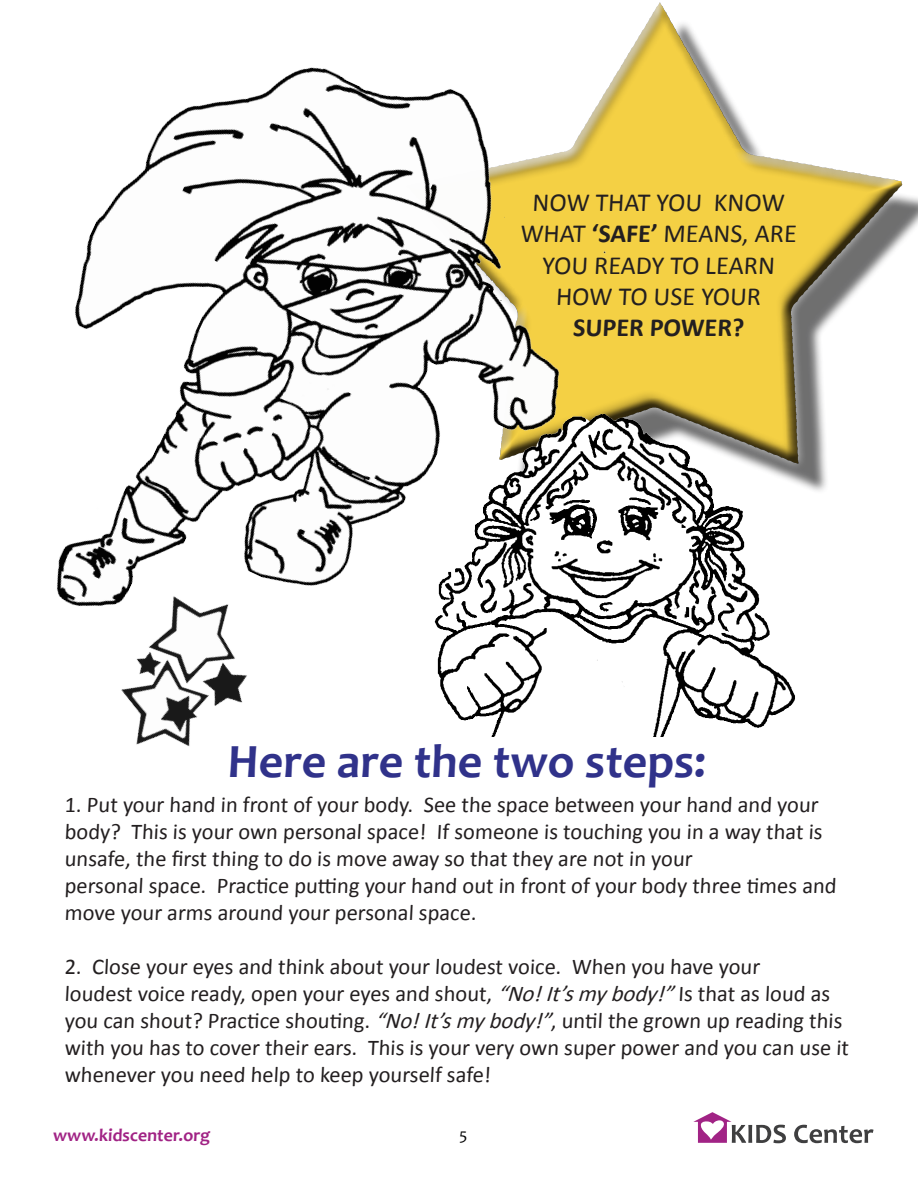
<style>
.page{position:relative;width:918px;height:1188px;background:#fff}
.page>*{position:absolute;margin:0;border:0;box-sizing:border-box;transform-origin:0 0}
.t1{font:700 48px "Candara";color:#30328a}
.t2{font:26.1px/31.3px "Calibri";color:#231f20;text-align:center}
.t3{font:700 26.1px "Calibri";color:#231f20}
.t4{font:22.5px/27px "Calibri";letter-spacing:-.015em;color:#231f20}
.t5{font:700 18px "Candara";color:#a12385}
.t6{font:16.5px "Candara";color:#000}
.s1{font-weight:700}
.s2{font-style:italic}
</style>
<div class="page">
<svg style="left:794px;top:1125px;width:80px;height:18px"></svg>
<svg style="left:693px;top:1112px;width:93px;height:31px"></svg>
<div style="left:399px;top:2px;width:513px;height:472px;background:#231f20;opacity:.75"></div>
<img style="left:437px;top:287px;width:391px;height:450px">
<img style="left:121px;top:659px;width:126px;height:87px">
<img style="left:57px;top:36px;width:648px;height:623px">
<img style="left:905px;top:2px;width:13px;height:472px">
<p class="t2" style="left:520px;top:187px;width:280px">NOW THAT YOU KNOW<br>WHAT <span class="s1">‘SAFE’</span> MEANS, ARE<br>YOU READY TO LEARN<br>HOW TO USE YOUR</p>
<p class="t3" style="left:573px;top:311px;width:174px">SUPER POWER?</p>
<p class="t1" style="left:227px;top:731px;width:483px">Here are the two steps:</p>
<p class="t4" style="left:64px;top:791px;width:775px">1. Put your hand in front of your body. See the space between your hand and your body? This is your own personal space! If someone is touching you in a way that is unsafe, the first thing to do is move away so that they are not in your<br>personal space. Practice putting your hand out in front of your body three times and move your arms around your personal space.</p>
<p class="t4" style="left:64px;top:953px;width:698px">2. Close your eyes and think about your loudest voice. When you have your</p>
<p class="t4" style="left:64px;top:980px;width:787px">loudest voice ready, open your eyes and shout, <span class="s2">“No!It’smybody!”</span>Is that as loud as you can shout? Practice shouting. <span class="s2">“No!It’smybody!”</span>, until the grown up reading this with you has to cover their ears. This is your very own super power and you can use it whenever you need help to keep yourself safe!</p>
<p class="t5" style="left:53px;top:1124px;width:160px">www.kidscenter.org</p>
<p class="t6" style="left:459px;top:1124px;width:11px">5</p>
</div>
